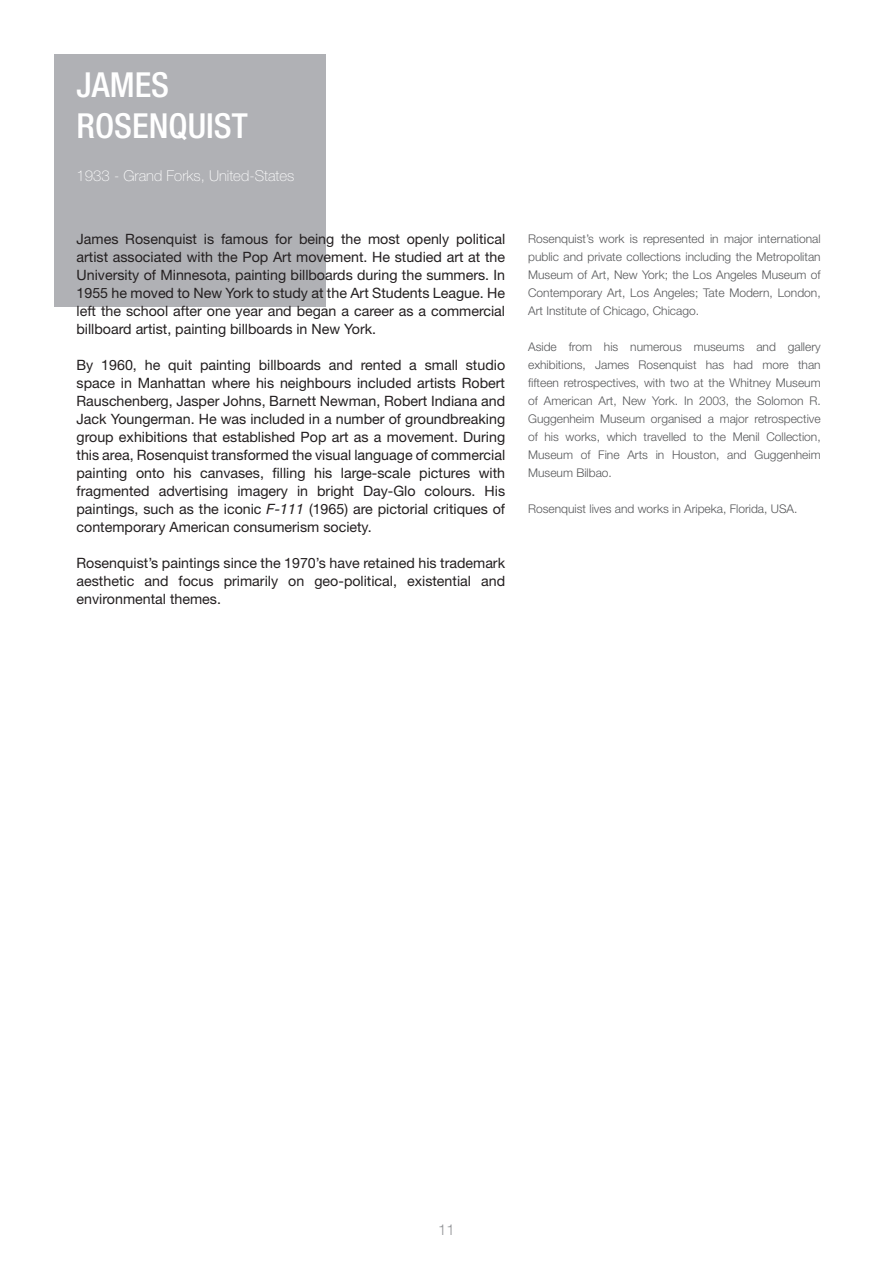
<style>
.page{position:relative;width:893px;height:1263px;background:#fff}
.page>*{position:absolute;margin:0;border:0;box-sizing:border-box;transform-origin:0 0}
.t1{font:500 condensed 34.5px/41.4px "Helvetica Neue LT Std";color:#fff}
.t2{font:100 15px "Helvetica Neue LT Std";color:#fff}
.t3{font:300 15px "Helvetica Neue LT Std";color:#939598}
.t4{font:14.25px/18px "Helvetica Neue LT Std";color:#231f20;text-align:justify}
.t5{font:300 12px/18px "Helvetica Neue LT Std";color:#57585a;text-align:justify}
.s1{font-style:italic}
</style>
<div class="page">
<div style="left:54px;top:54px;width:272px;height:252px;background:#b0b1b5"></div>
<h1 class="t1" style="left:77px;top:63px;width:173px">JAMES<br>ROSENQUIST</h1>
<p class="t2" style="left:77px;top:167px;width:219px">1933 - Grand Forks, United-States</p>
<p class="t4" style="left:77px;top:230px;width:430px">James Rosenquist is famous for being the most openly political artist associated with the Pop Art movement. He studied art at the University of Minnesota, painting billboards during the summers. In 1955 he moved to New York to study at the Art Students League. He left the school after one year and began a career as a commercial billboard artist, painting billboards in New York.</p>
<p class="t4" style="left:77px;top:356px;width:430px">By 1960, he quit painting billboards and rented a small studio space in Manhattan where his neighbours included artists Robert Rauschenberg, Jasper Johns, Barnett Newman, Robert Indiana and Jack Youngerman. He was included in a number of groundbreaking group exhibitions that established Pop art as a movement. During this area, Rosenquist transformed the visual language of commercial painting onto his canvases, filling his large-scale pictures with fragmented advertising imagery in bright Day-Glo colours. His paintings, such as the iconic <span class="s1">F-111</span> (1965) are pictorial critiques of contemporary American consumerism society.</p>
<p class="t4" style="left:77px;top:554px;width:430px">Rosenquist’s paintings since the 1970’s have retained his trademark aesthetic and focus primarily on geo-political, existential and environmental themes.</p>
<p class="t5" style="left:528px;top:229px;width:294px">Rosenquist’s work is represented in major international public and private collections including the Metropolitan Museum of Art, New York; the Los Angeles Museum of Contemporary Art, Los Angeles; Tate Modern, London, Art Institute of Chicago, Chicago.</p>
<p class="t5" style="left:528px;top:337px;width:294px">Aside from his numerous museums and gallery exhibitions, James Rosenquist has had more than fifteen retrospectives, with two at the Whitney Museum of American Art, New York. In 2003, the Solomon R.<br>Guggenheim Museum organised a major retrospective of his works, which travelled to the Menil Collection, Museum of Fine Arts in Houston, and Guggenheim Museum Bilbao.</p>
<p class="t5" style="left:528px;top:499px;width:252px">Rosenquist lives and works in Aripeka, Florida, USA</p>
<p class="t5" style="left:794px;top:499px;width:5px">.</p>
<p class="t3" style="left:438px;top:1220px;width:18px">11</p>
</div>
